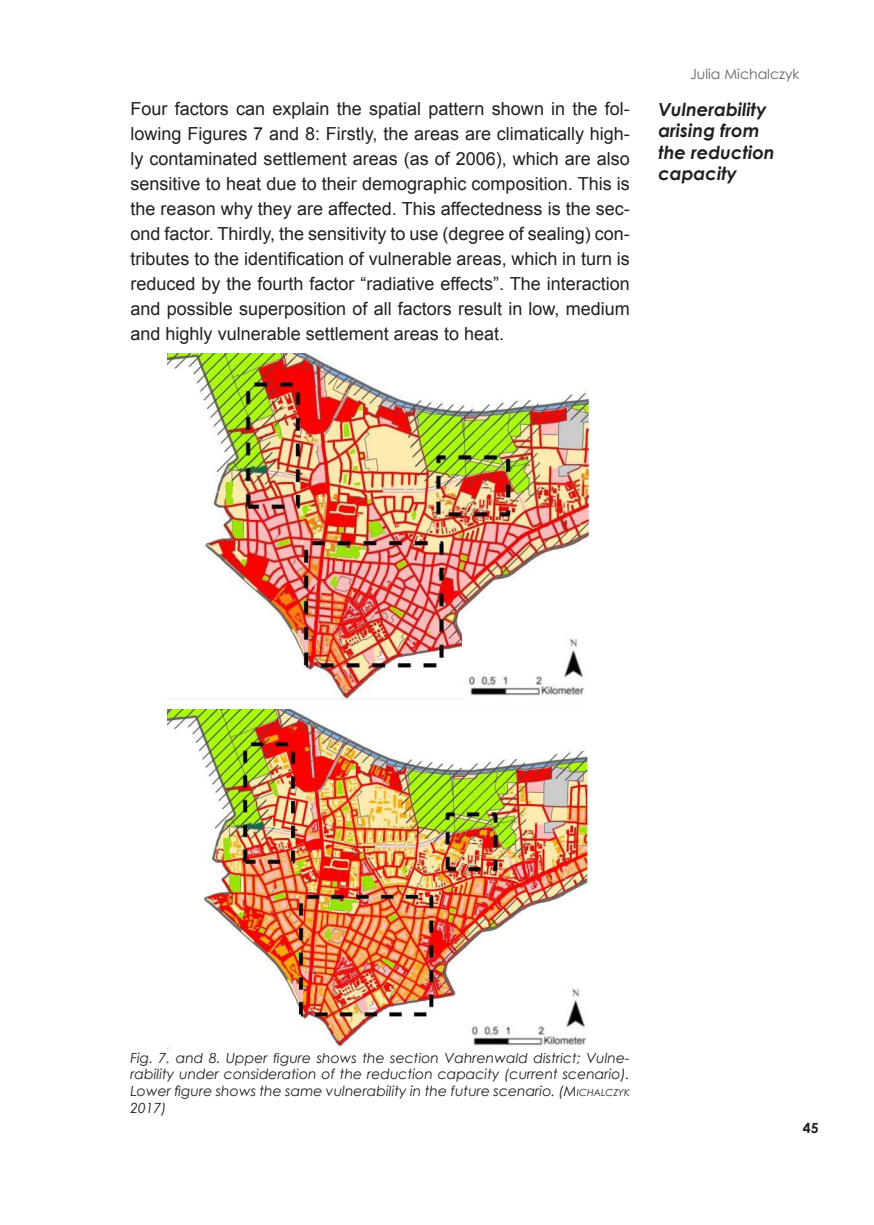
<style>
.page{position:relative;width:874px;height:1225px;background:#fff}
.page>*{position:absolute;margin:0;border:0;box-sizing:border-box;transform-origin:0 0}
.Continuous_Text{font:18px/25px "Arial";color:#231f20;text-align:justify}
.Continuos_text_headi{font:italic 700 18px/21.6px "Century Gothic";color:#231f20}
.t1{font:italic 14px/16.8px "Century Gothic";color:#231f20;text-align:justify}
.t2{font:14px "Century Gothic";color:#636366}
.t3{font:700 14px "Century Gothic";color:#231f20}
.s1{font-style:inherit}
.s2{font-size:9.8px}
</style>
<div class="page">
<img style="left:168px;top:354px;width:421px;height:346px">
<img style="left:462px;top:628px;width:126px;height:72px">
<img style="left:168px;top:710px;width:422px;height:339px">
<img style="left:465px;top:978px;width:125px;height:71px">
<p class="Continuous_Text" style="left:130px;top:97px;width:500px">Four factors can explain the spatial pattern shown in the fol&shy;lowing Figures 7 and 8: Firstly, the areas are climatically high&shy;ly contaminated settlement areas (as of 2006), which are also sensitive to heat due to their demographic composition. This is the reason why they are affected. This affectedness is the sec&shy;ond factor. Thirdly, the sensitivity to use (degree of sealing) con&shy;tributes to the identification of vulnerable areas, which in turn is reduced by the fourth factor “radiative effects”. The interaction and possible superposition of all factors result in low, medium and highly vulnerable settlement areas to heat.</p>
<p class="t2" style="left:689px;top:64px;width:111px">Julia Michalczyk</p>
<p class="Continuos_text_headi" style="left:658px;top:97px;width:118px">Vulnerability arising from the reduction capacity</p>
<p class="t1" style="left:130px;top:1049px;width:500px">Fig. 7. and 8. Upper figure shows the section Vahrenwald district; Vulne&shy;rability under consideration of the reduction capacity (current scenario).<br>Lower figure shows the same vulnerability in the future scenario. (<span class="s1">M</span> <span class="s2">ICHALCZYK </span>2017)</p>
<p class="t3" style="left:802px;top:1117px;width:17px">45</p>
</div>
